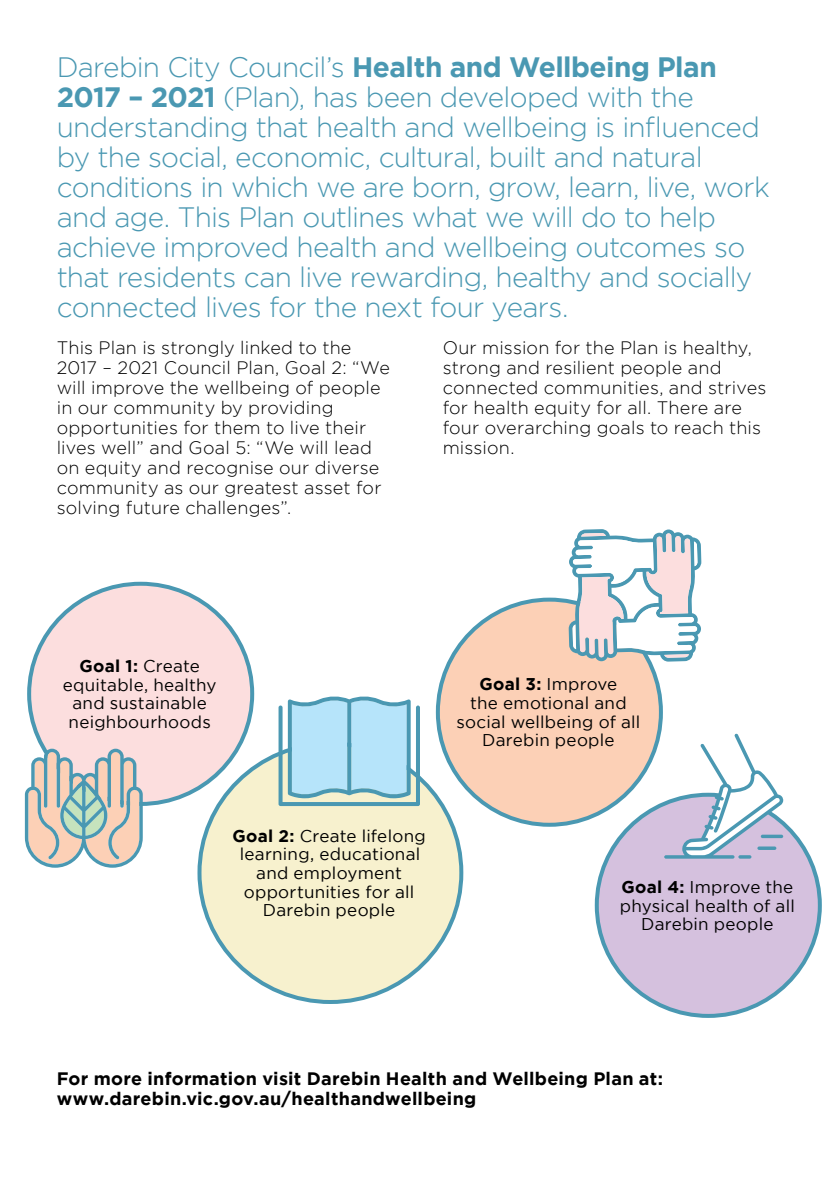
<style>
.page{position:relative;width:840px;height:1191px;background:#fff}
.page>*{position:absolute;margin:0;border:0;box-sizing:border-box;transform-origin:0 0}
.t1{font:300 28px/30px "Gotham";letter-spacing:-.025em;color:#4a98b2}
.t2{font:300 18px/20px "Gotham";letter-spacing:.01em;color:#000}
.t3{font:700 18px/20px "Gotham";letter-spacing:.015em;color:#000}
.t4{font:17px/18.8px "Gotham";letter-spacing:.015em;color:#000;text-align:center}
.s1{font-weight:700}
</style>
<div class="page">
<div style="left:29px;top:584px;width:223px;height:220px;background:#fcdede;border-radius:50%"></div>
<div style="left:437px;top:599px;width:223px;height:225px;background:#fcd0b6;border-radius:50%"></div>
<div style="left:199px;top:743px;width:262px;height:259px;background:#f7f1ce;border-radius:50%"></div>
<div style="left:596px;top:794px;width:223px;height:222px;background:#d5c1de;border-radius:50%"></div>
<svg style="left:25px;top:748px;width:118px;height:119px"></svg>
<svg style="left:278px;top:696px;width:142px;height:110px;background:#a9d6e6"></svg>
<svg style="left:663px;top:733px;width:119px;height:125px"></svg>
<svg style="left:757px;top:846px;width:19px;height:4px"></svg>
<svg style="left:760px;top:834px;width:22px;height:4px"></svg>
<svg style="left:568px;top:529px;width:133px;height:132px"></svg>
<p class="t1" style="left:57px;top:52px;width:714px">Darebin City Council’s <span class="s1">Health and Wellbeing Plan 2017 – 2021</span> (Plan), has been developed with the understanding that health and wellbeing is influenced by the social, economic, cultural, built and natural conditions in which we are born, grow, learn, live, work and age. This Plan outlines what we will do to help achieve improved health and wellbeing outcomes so that residents can live rewarding, healthy and socially connected lives for the next four years.</p>
<p class="t2" style="left:57px;top:338px;width:334px">This Plan is strongly linked to the 2017 – 2021 Council Plan, Goal 2: “We will improve the wellbeing of people in our community by providing opportunities for them to live their lives well” and Goal 5: “We will lead on equity and recognise our diverse community as our greatest asset for solving future challenges”.</p>
<p class="t2" style="left:442px;top:338px;width:325px">Our mission for the Plan is healthy, strong and resilient people and connected communities, and strives for health equity for all. There are four overarching goals to reach this mission.</p>
<p class="t4" style="left:63px;top:656px;width:155px"><span class="s1">Goal 1:</span> Create equitable, healthy and sustainable neighbourhoods</p>
<p class="t4" style="left:232px;top:826px;width:195px"><span class="s1">Goal 2:</span> Create lifelong learning, educational and employment opportunities for all<br>Darebin people</p>
<p class="t4" style="left:456px;top:674px;width:185px"><span class="s1">Goal 3:</span> Improve<br>the emotional and social wellbeing of all<br>Darebin people</p>
<p class="t4" style="left:619px;top:877px;width:176px"><span class="s1">Goal 4:</span> Improve the physical health of all<br>Darebin people</p>
<p class="t3" style="left:57px;top:1068px;width:607px">For more information visit Darebin Health and Wellbeing Plan at: www.darebin.vic.gov.au/healthandwellbeing</p>
</div>
